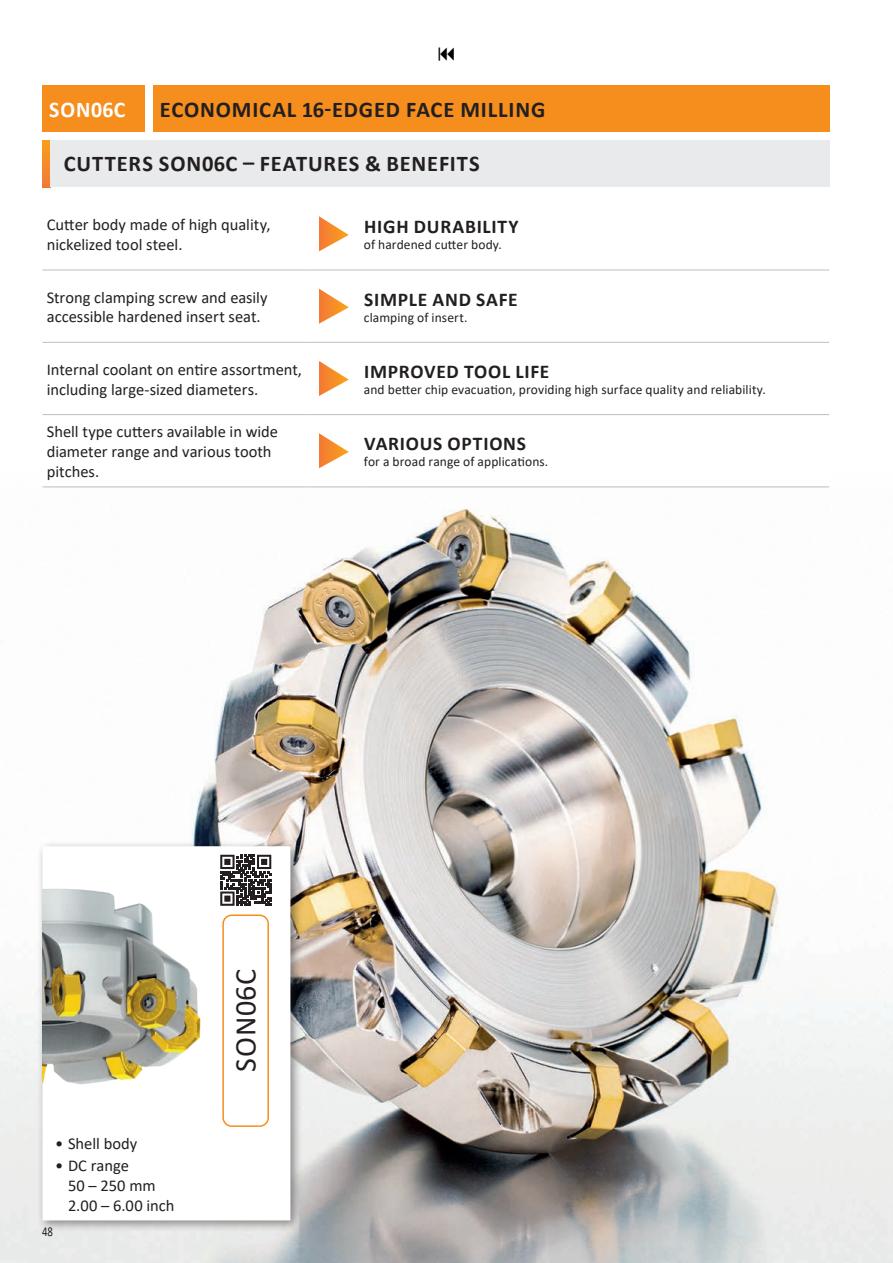
<style>
.page{position:relative;width:893px;height:1263px;background:#fff}
.page>*{position:absolute;margin:0;border:0;box-sizing:border-box;transform-origin:0 0}
.t1{font:30px "Calibri";letter-spacing:.025em;color:#231f20}
.t2{font:700 22.5px "Calibri";letter-spacing:.035em;color:#231f20}
.t3{font:700 22.5px "Calibri";letter-spacing:.03em;color:#fff}
.t4{font:700 19.5px "Calibri";letter-spacing:.04em;color:#231f20}
.t5{font:16.5px/19.8px "Calibri";color:#231f20}
.t6{font:13.5px "Calibri";letter-spacing:.005em;color:#231f20}
.t7{font:13.5px "Calibri";letter-spacing:.005em;color:#231f20;scale:.8 1}
</style>
<div class="page">
<img style="left:0;top:486px;width:893px;height:777px">
<svg style="left:43px;top:140px;width:7px;height:47px"></svg>
<div style="left:50px;top:140px;width:779px;height:47px;background:#e9eaeb"></div>
<div style="left:43px;top:85px;width:102px;height:47px;background:#f68e1e"></div>
<div style="left:153px;top:85px;width:676px;height:47px;background:#f68e1e"></div>
<div style="left:36px;top:840px;width:266px;height:393px;background:#231f20;opacity:.5"></div>
<svg style="left:43px;top:846px;width:247px;height:374px"></svg>
<img style="left:43px;top:880px;width:158px;height:219px">
<div style="left:214px;top:848px;width:64px;height:64px;background:#fff"></div>
<svg style="left:220px;top:855px;width:51px;height:51px"></svg>
<svg style="left:43px;top:251px;width:786px;height:236px"></svg>
<hr style="left:43px;top:270px;width:267px;height:1px;background:#bcbdc0">
<hr style="left:310px;top:270px;width:54px;height:1px;background:#bcbdc0">
<hr style="left:364px;top:270px;width:465px;height:1px;background:#bcbdc0">
<hr style="left:43px;top:342px;width:267px;height:1px;background:#bcbdc0">
<hr style="left:310px;top:342px;width:54px;height:1px;background:#bcbdc0">
<hr style="left:364px;top:342px;width:465px;height:1px;background:#bcbdc0">
<hr style="left:43px;top:414px;width:267px;height:1px;background:#bcbdc0">
<hr style="left:310px;top:414px;width:54px;height:1px;background:#bcbdc0">
<hr style="left:364px;top:414px;width:465px;height:1px;background:#bcbdc0">
<hr style="left:43px;top:487px;width:267px;height:1px;background:#bcbdc0">
<hr style="left:310px;top:487px;width:54px;height:1px;background:#bcbdc0">
<hr style="left:364px;top:487px;width:465px;height:1px;background:#bcbdc0">
<svg style="left:319px;top:216px;width:30px;height:35px"></svg>
<svg style="left:319px;top:289px;width:30px;height:35px"></svg>
<svg style="left:319px;top:361px;width:30px;height:35px"></svg>
<svg style="left:319px;top:433px;width:30px;height:35px"></svg>
<div style="left:222px;top:914px;width:47px;height:213px;border:2px solid #f68e1e;border-radius:9px"></div>
<h2 class="t3" style="left:49px;top:93px;width:78px">SON06C</h2>
<h2 class="t2" style="left:160px;top:93px;width:387px">ECONOMICAL 16-EDGED FACE MILLING</h2>
<h2 class="t2" style="left:64px;top:148px;width:417px">CUTTERS SON06C – FEATURES &amp; BENEFITS</h2>
<p class="t5" style="left:47px;top:215px;width:225px">Cutter body made of high quality, nickelized tool steel.</p>
<p class="t4" style="left:364px;top:213px;width:156px">HIGH DURABILITY</p>
<p class="t6" style="left:364px;top:236px;width:140px">of hardened cutter body.</p>
<p class="t5" style="left:47px;top:287px;width:222px">Strong clamping screw and easily accessible hardened insert seat.</p>
<p class="t4" style="left:364px;top:285px;width:155px">SIMPLE AND SAFE</p>
<p class="t6" style="left:364px;top:308px;width:105px">clamping of insert.</p>
<p class="t5" style="left:47px;top:359px;width:257px">Internal coolant on entire assortment, including large-sized diameters.</p>
<p class="t4" style="left:364px;top:358px;width:187px">IMPROVED TOOL LIFE</p>
<p class="t6" style="left:364px;top:380px;width:404px">and better chip evacuation, providing high surface quality and reliability.</p>
<p class="t5" style="left:47px;top:421px;width:233px">Shell type cutters available in wide diameter range and various tooth pitches.</p>
<p class="t4" style="left:364px;top:430px;width:163px">VARIOUS OPTIONS</p>
<p class="t6" style="left:364px;top:452px;width:186px">for a broad range of applications.</p>
<p class="t5" style="left:55px;top:1133px;width:84px">• Shell body</p>
<p class="t5" style="left:68px;top:1155px;width:108px;text-indent:-13px">• DC range<br>50 – 250 mm<br>2.00 – 6.00 inch</p>
<p class="t7" style="left:42px;top:1222px;width:15px">48</p>
<h1 class="t1" style="left:225px;top:1072px;width:105px;rotate:-90deg">SON06C</h1>
</div>
